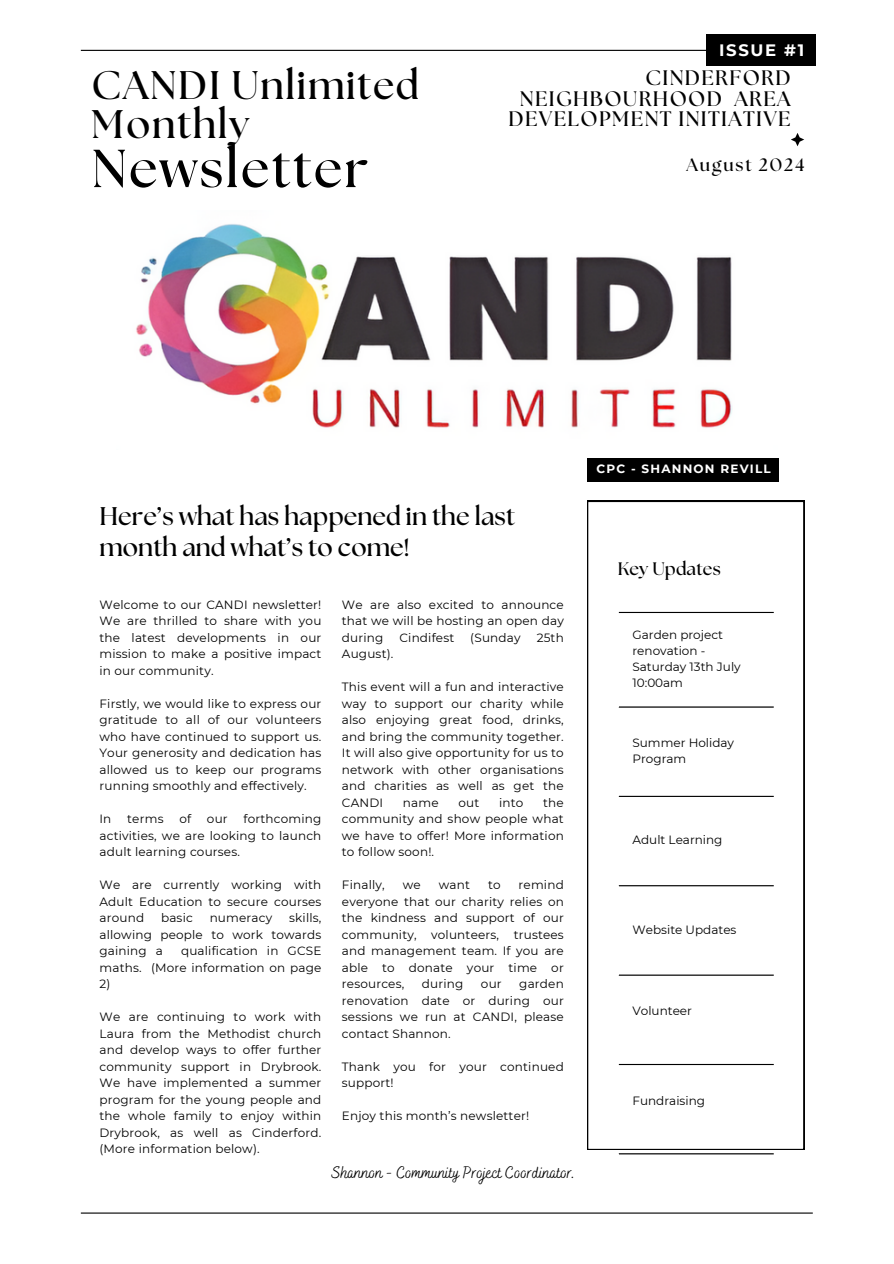
<style>
.page{position:relative;width:894px;height:1264px;background:#fff}
.page>*{position:absolute;margin:0;border:0;box-sizing:border-box;transform-origin:0 0}
.t1{font:700 53.4px "The Seasons";letter-spacing:.04em;color:#000}
.t2{font:700 39.9px/38.2px "The Seasons";letter-spacing:.04em;color:#000}
.t3{font:700 25.5px/31px "The Seasons";color:#000}
.t4{font:700 21px/20.2px "The Seasons";letter-spacing:.065em;color:#000;text-align:right}
.t5{font:700 18px "The Seasons";letter-spacing:.1em;color:#000}
.t6{font:700 18px "The Seasons";letter-spacing:.01em;color:#000}
.t7{font:16.95px "Bakerie Smooth";color:#000}
.t8{font:700 16.5px "Montserrat";letter-spacing:.1em;color:#fff}
.t9{font:12px/16.5px "Montserrat";letter-spacing:.015em;color:#000;text-align:justify}
.t10{font:700 12px "Montserrat";letter-spacing:.1em;color:#fff}
</style>
<div class="page">
<hr style="left:81px;top:50px;width:731px;height:1px;background:#000">
<hr style="left:81px;top:1212px;width:731px;height:1px;background:#000">
<svg style="left:791px;top:133px;width:13px;height:13px"></svg>
<svg style="left:587px;top:501px;width:217px;height:648px"></svg>
<hr style="left:618px;top:612px;width:155px;height:1px;background:#000">
<hr style="left:618px;top:706px;width:155px;height:1px;background:#000">
<hr style="left:618px;top:795px;width:155px;height:2px;background:#000">
<hr style="left:618px;top:885px;width:155px;height:1px;background:#000">
<hr style="left:618px;top:974px;width:155px;height:1px;background:#000">
<hr style="left:618px;top:1063px;width:155px;height:2px;background:#000">
<hr style="left:618px;top:1153px;width:155px;height:1px;background:#000">
<img style="left:136px;top:224px;width:596px;height:204px">
<div style="left:706px;top:35px;width:109px;height:31px;background:#000"></div>
<div style="left:587px;top:458px;width:191px;height:23px;background:#000"></div>
<p class="t2" style="left:91px;top:68px;width:329px">CANDI Unlimited<br>Monthly</p>
<p class="t1" style="left:91px;top:144px;width:278px">Newsletter</p>
<p class="t8" style="left:719px;top:40px;width:87px">ISSUE #1</p>
<p class="t4" style="left:508px;top:69px;width:284px">CINDERFORD<br>NEIGHBOURHOOD AREA<br>DEVELOPMENT INITIATIVE</p>
<p class="t5" style="left:686px;top:157px;width:119px">August 2024</p>
<p class="t10" style="left:596px;top:462px;width:176px">CPC - SHANNON REVILL</p>
<h3 class="t3" style="left:99px;top:502px;width:417px">Here’s what has happened in the last month and what’s to come!</h3>
<h1 class="t9" style="left:99px;top:596px;width:223px">Welcome to our CANDI newsletter!<br>We are thrilled to share with you the latest developments in our mission to make a positive impact in our community.</h1>
<h2 class="t9" style="left:99px;top:695px;width:223px">Firstly, we would like to express our gratitude to all of our volunteers who have continued to support us.<br>Your generosity and dedication has allowed us to keep our programs running smoothly and effectively.</h2>
<h4 class="t9" style="left:99px;top:810px;width:13px">In</h4>
<h4 class="t9" style="left:127px;top:810px;width:38px">terms</h4>
<h4 class="t9" style="left:179px;top:810px;width:13px">of</h4>
<h4 class="t9" style="left:207px;top:810px;width:22px">our</h4>
<h4 class="t9" style="left:99px;top:810px;width:223px;text-indent:144px">forthcoming activities, we are looking to launch adult learning courses.</h4>
<p class="t9" style="left:99px;top:876px;width:223px">We are currently working with Adult Education to secure courses around</p>
<p class="t9" style="left:99px;top:909px;width:223px;text-indent:189px">skills, allowing people to work towards gaining a</p>
<p class="t9" style="left:161px;top:909px;width:33px">basic</p>
<p class="t9" style="left:209px;top:909px;width:64px">numeracy</p>
<p class="t9" style="left:99px;top:942px;width:223px;text-indent:81px">qualification in GCSE maths. (More information on page 2)</p>
<p class="t9" style="left:99px;top:1008px;width:223px">We are continuing to work with Laura from the Methodist church and develop ways to offer further community support in Drybrook.<br>We have implemented a summer program for the young people and the whole family to enjoy within Drybrook, as well as Cinderford. (More information below).</p>
<p class="t9" style="left:342px;top:596px;width:223px">We are also excited to announce that we will be hosting an open day during</p>
<p class="t9" style="left:399px;top:629px;width:56px">Cindifest</p>
<p class="t9" style="left:470px;top:629px;width:52px">(Sunday</p>
<p class="t9" style="left:536px;top:629px;width:29px">25th</p>
<p class="t9" style="left:342px;top:645px;width:53px">August).</p>
<p class="t9" style="left:342px;top:678px;width:223px">This event will a fun and interactive way to support our charity while also enjoying great food, drinks, and bring the community together.<br>It will also give opportunity for us to network with other organisations and charities as well as get the CANDI</p>
<p class="t9" style="left:342px;top:794px;width:223px;text-indent:201px">the community and show people what we have to offer! More information to follow soon!.</p>
<p class="t9" style="left:342px;top:876px;width:44px">Finally,</p>
<p class="t9" style="left:402px;top:876px;width:19px">we</p>
<p class="t9" style="left:438px;top:876px;width:33px">want</p>
<p class="t9" style="left:488px;top:876px;width:14px">to</p>
<p class="t9" style="left:403px;top:794px;width:37px">name</p>
<p class="t9" style="left:458px;top:794px;width:22px">out</p>
<p class="t9" style="left:499px;top:794px;width:26px">into</p>
<p class="t9" style="left:342px;top:876px;width:223px;text-indent:177px">remind everyone that our charity relies on the kindness and support of our community, volunteers, trustees and management team. If you are able to donate your time or resources,</p>
<p class="t9" style="left:342px;top:975px;width:223px;text-indent:177px">garden renovation date or during our sessions we run at CANDI, please contact Shannon.</p>
<p class="t9" style="left:342px;top:1058px;width:223px">Thank you for your continued support!</p>
<p class="t9" style="left:342px;top:1107px;width:189px">Enjoy this month’s newsletter!</p>
<p class="t9" style="left:422px;top:975px;width:43px">during</p>
<p class="t9" style="left:481px;top:975px;width:22px">our</p>
<h5 class="t7" style="left:331px;top:1162px;width:245px">Shannon - Community Project Coordinator.</h5>
<p class="t6" style="left:617px;top:560px;width:105px">Key Updates</p>
<p class="t9" style="left:632px;top:626px;width:110px;line-height:16px;text-align:left">Garden project renovation -<br>Saturday 13th July<br>10:00am</p>
<p class="t9" style="left:632px;top:734px;width:103px;line-height:16px">Summer Holiday<br>Program</p>
<p class="t9" style="left:632px;top:832px;width:91px">Adult Learning</p>
<p class="t9" style="left:632px;top:921px;width:105px">Website Updates</p>
<p class="t9" style="left:632px;top:1002px;width:61px">Volunteer</p>
<p class="t9" style="left:632px;top:1091px;width:74px">Fundraising</p>
</div>
